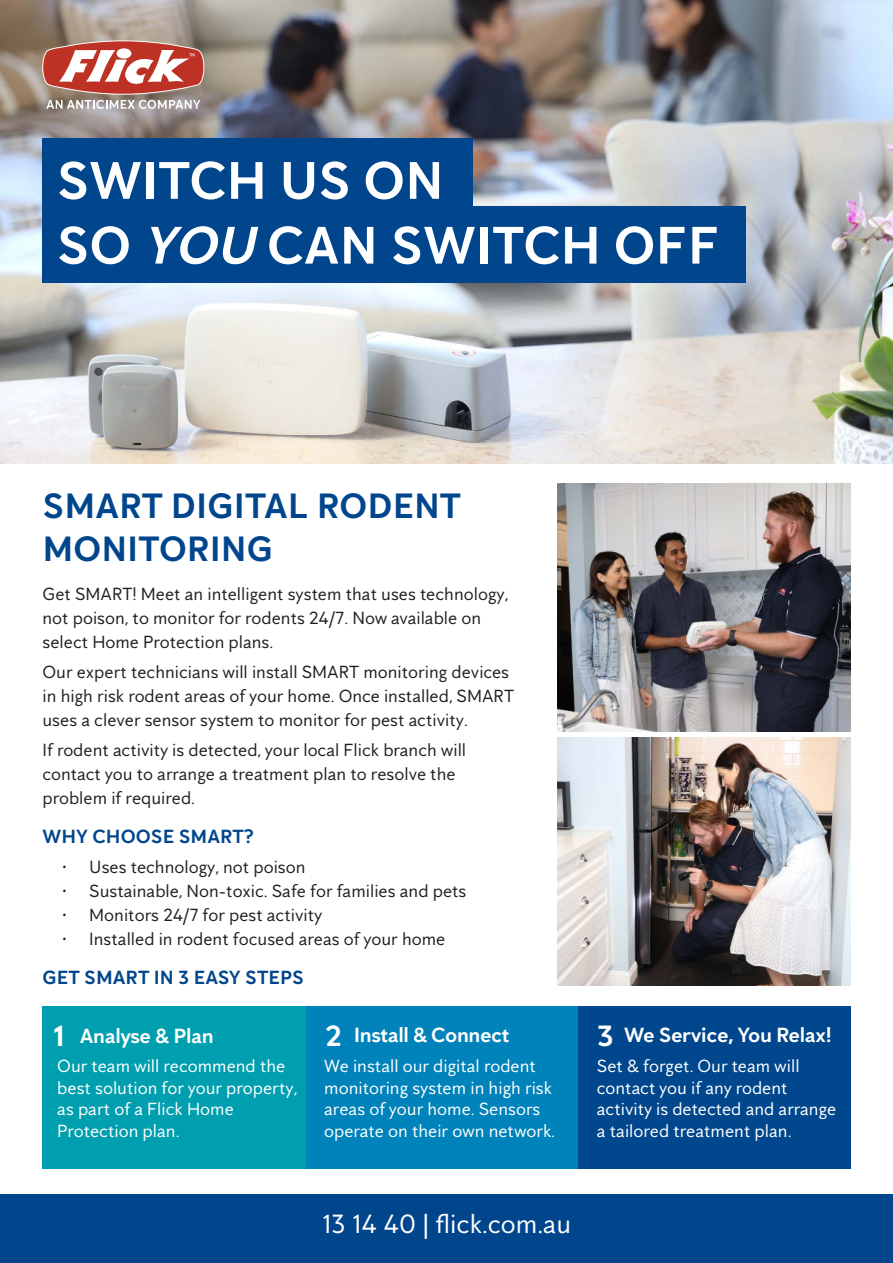
<style>
.page{position:relative;width:893px;height:1263px;background:#fff}
.page>*{position:absolute;margin:0;border:0;box-sizing:border-box;transform-origin:0 0}
.t1{font:700 54px/64.8px "Anticimex Sans";color:#fff}
.t2{font:700 36px/43.2px "Anticimex Sans";color:#01468d}
.t3{font:700 30px "Anticimex Sans";color:#fff}
.t4{font:27px "Anticimex Sans";color:#fff}
.t5{font:700 21px "Anticimex Sans";letter-spacing:-.02em;color:#fff}
.t6{font:700 19.5px "Anticimex Sans";color:#01468d}
.t7{font:18px/24px "Anticimex Sans";color:#231f20}
.t8{font:18px/21.6px "Anticimex Sans";color:#fff}
.s1{font-style:italic}
.s2{font-size:30px}
</style>
<div class="page">
<img style="left:0;top:0;width:893px;height:463px">
<svg style="left:43px;top:41px;width:161px;height:68px"></svg>
<div style="left:43px;top:206px;width:703px;height:77px;background:#01468d"></div>
<div style="left:43px;top:139px;width:430px;height:76px;background:#01468d"></div>
<div style="left:0;top:1195px;width:893px;height:68px;background:#01468d"></div>
<div style="left:43px;top:1006px;width:263px;height:163px;background:#009faf"></div>
<div style="left:306px;top:1006px;width:272px;height:163px;background:#0082ba"></div>
<div style="left:578px;top:1006px;width:272px;height:163px;background:#01478d"></div>
<img style="left:557px;top:737px;width:293px;height:248px">
<img style="left:557px;top:483px;width:293px;height:249px">
<h1 class="t1" style="left:57px;top:153px;width:664px">SWITCH US ON<br>SO <span class="s1">YOU</span> CAN SWITCH OFF</h1>
<h2 class="t2" style="left:43px;top:488px;width:420px">SMART DIGITAL RODENT<br>MONITORING</h2>
<p class="t7" style="left:43px;top:584px;width:467px">Get SMART! Meet an intelligent system that uses technology, not poison, to monitor for rodents 24/7. Now available on select Home Protection plans.</p>
<p class="t7" style="left:43px;top:662px;width:473px">Our expert technicians will install SMART monitoring devices in high risk rodent areas of your home. Once installed, SMART uses a clever sensor system to monitor for pest activity.</p>
<p class="t7" style="left:43px;top:740px;width:425px">If rodent activity is detected, your local Flick branch will contact you to arrange a treatment plan to resolve the problem if required.</p>
<p class="t6" style="left:43px;top:829px;width:212px">WHY CHOOSE SMART?</p>
<p class="t7" style="left:62px;top:857px;width:245px">• Uses technology, not poison</p>
<p class="t7" style="left:62px;top:881px;width:406px">• Sustainable, Non-toxic. Safe for families and pets</p>
<p class="t7" style="left:62px;top:905px;width:262px">• Monitors 24/7 for pest activity</p>
<p class="t7" style="left:62px;top:929px;width:385px">• Installed in rodent focused areas of your home</p>
<p class="t6" style="left:43px;top:970px;width:263px">GET SMART IN 3 EASY STEPS</p>
<p class="t5" style="left:53px;top:1027px;width:162px"><span class="s2">1</span> Analyse &amp; Plan</p>
<p class="t5" style="left:324px;top:1027px;width:187px"><span class="s2">2</span> Install &amp; Connect</p>
<p class="t5" style="left:624px;top:1027px;width:209px">We Service, You Relax!</p>
<h3 class="t3" style="left:597px;top:1024px;width:18px">3</h3>
<p class="t8" style="left:57px;top:1057px;width:241px">Our team will recommend the best solution for your property, as part of a Flick Home<br>Protection plan.</p>
<p class="t8" style="left:324px;top:1057px;width:232px">We install our digital rodent monitoring system in high risk areas of your home. Sensors operate on their own network.</p>
<p class="t8" style="left:597px;top:1057px;width:241px">Set &amp; forget. Our team will contact you if any rodent activity is detected and arrange a tailored treatment plan.</p>
<h3 class="t4" style="left:322px;top:1213px;width:251px">13 14 40 | flick.com.au</h3>
</div>
